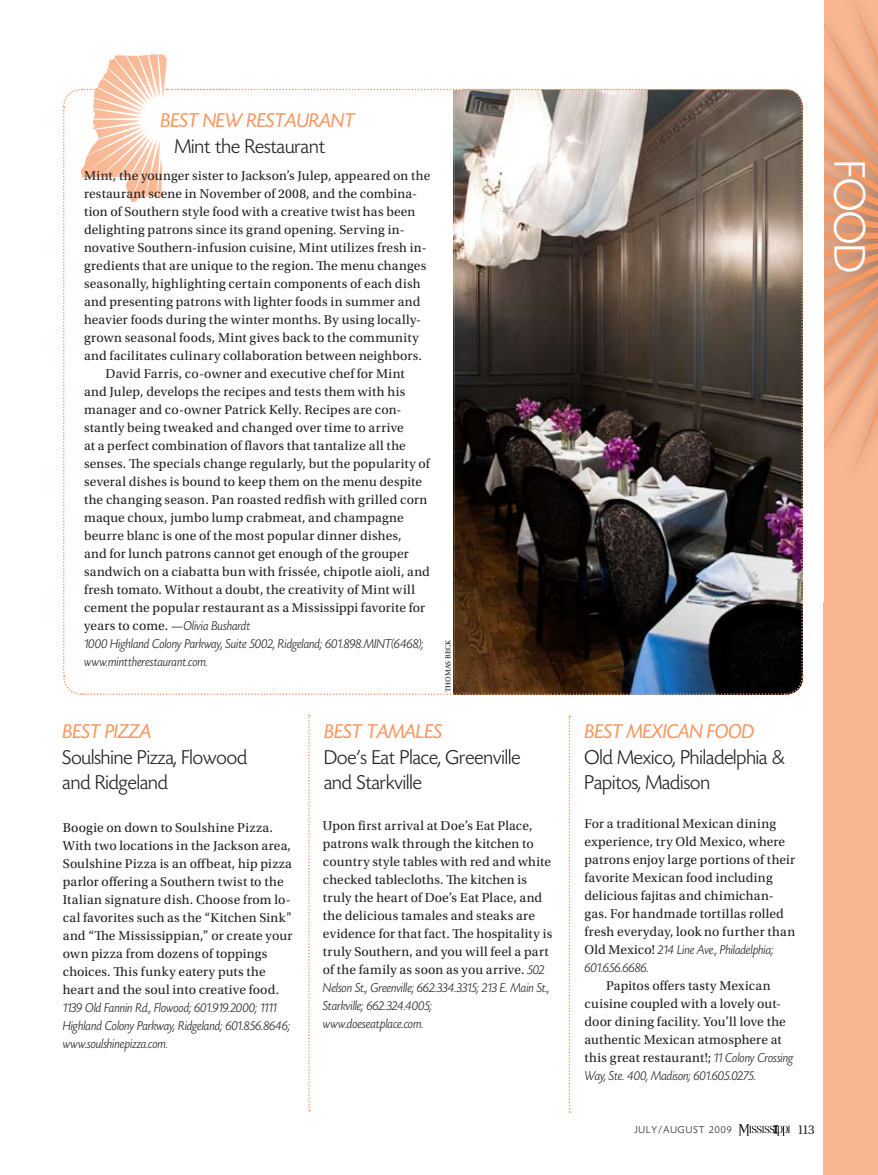
<style>
.page{position:relative;width:878px;height:1175px;background:#fff}
.page>*{position:absolute;margin:0;border:0;box-sizing:border-box;transform-origin:0 0}
.t1{font:300 46.5px "Today Sans HEFOP";color:#fff}
.t2{font:300 21px/25.5px "Today Sans HEFOP";color:#231f20}
.t3{font:italic 21px "Today Sans HEFOP";color:#f79762}
.t4{font:16.5px "Utopia Headline";color:#231f20}
.t5{font:13.5px/18px "Utopia Std";letter-spacing:.015em;color:#231f20}
.t6{font:italic 300 13.5px/18px "Today Sans HEFOP";letter-spacing:.005em;color:#231f20}
.t7{font:300 10.5px "Today Sans HEFOP";letter-spacing:.1em;color:#231f20}
.t8{font:7.5px "Utopia Std Capt";letter-spacing:.01em;color:#231f20}
.s1{font-family:"Utopia Std";font-weight:400;font-style:normal}
.s2{font-family:"Utopia Std";font-weight:400;font-style:normal;font-size:12.75px}
.s3{font-family:"Today Sans HEFOP";font-weight:300;font-style:italic}
.s4{font-weight:400;font-style:italic;color:#f79762}
.s5{font-family:"Gill Sans"}
</style>
<div class="page">
<svg style="left:738px;top:1124px;width:52px;height:11px"></svg>
<div style="left:824px;top:0;width:54px;height:1174px;background:#f9b691"></div>
<svg style="left:824px;top:0;width:54px;height:473px"></svg>
<svg style="left:63px;top:54px;width:740px;height:641px"></svg>
<svg style="left:308px;top:714px;width:2px;height:397px"></svg>
<svg style="left:568px;top:716px;width:2px;height:396px"></svg>
<h2 class="t3" style="left:160px;top:110px;width:11px">BEST</h2>
<h2 class="t3" style="left:203px;top:110px;width:56px">NEW RESTAURA</h2>
<h2 class="t3" style="left:331px;top:110px;width:25px">NT</h2>
<h2 class="t2" style="left:175px;top:134px;width:151px">Mint the Restaurant</h2>
<p class="t5" style="left:84px;top:167px;width:348px">Mint, the younger sister to Jackson’s Julep, appeared on the</p>
<p class="t5" style="left:84px;top:185px;width:335px">restaurant scene in November of 2008, and the combina-</p>
<p class="t5" style="left:84px;top:203px;width:333px">tion of Southern style food with a creative twist has been</p>
<p class="t5" style="left:84px;top:221px;width:322px">delighting patrons since its grand opening. Serving in-</p>
<p class="t5" style="left:84px;top:239px;width:344px">novative Southern-infusion cuisine, Mint utilizes fresh in-</p>
<p class="t5" style="left:84px;top:257px;width:344px">gredients that are unique to the region. The menu changes</p>
<p class="t5" style="left:84px;top:275px;width:338px">seasonally, highlighting certain components of each dish</p>
<p class="t5" style="left:84px;top:293px;width:338px">and presenting patrons with lighter foods in summer and</p>
<p class="t5" style="left:84px;top:311px;width:339px">heavier foods during the winter months. By using locally-</p>
<p class="t5" style="left:84px;top:329px;width:336px">grown seasonal foods, Mint gives back to the community</p>
<p class="t5" style="left:84px;top:347px;width:339px">and facilitates culinary collaboration between neighbors.</p>
<p class="t5" style="left:106px;top:365px;width:300px">David Farris, co-owner and executive chef for Mint</p>
<p class="t5" style="left:84px;top:383px;width:323px">and Julep, develops the recipes and tests them with his</p>
<p class="t5" style="left:84px;top:401px;width:319px">manager and co-owner Patrick Kelly. Recipes are con-</p>
<p class="t5" style="left:84px;top:419px;width:321px">stantly being tweaked and changed over time to arrive</p>
<p class="t5" style="left:84px;top:437px;width:323px">at a perfect combination of flavors that tantalize all the</p>
<p class="t5" style="left:84px;top:455px;width:347px">senses. The specials change regularly, but the popularity of</p>
<p class="t5" style="left:84px;top:473px;width:339px">several dishes is bound to keep them on the menu despite</p>
<p class="t5" style="left:84px;top:491px;width:345px">the changing season. Pan roasted redfish with grilled corn</p>
<p class="t5" style="left:84px;top:509px;width:321px">maque choux, jumbo lump crabmeat, and champagne</p>
<p class="t5" style="left:84px;top:527px;width:319px">beurre blanc is one of the most popular dinner dishes,</p>
<p class="t5" style="left:84px;top:545px;width:326px">and for lunch patrons cannot get enough of the grouper</p>
<p class="t5" style="left:84px;top:563px;width:347px">sandwich on a ciabatta bun with frissée, chipotle aioli, and</p>
<p class="t5" style="left:84px;top:581px;width:332px">fresh tomato. Without a doubt, the creativity of Mint will</p>
<p class="t5" style="left:84px;top:599px;width:342px">cement the popular restaurant as a Mississippi favorite for</p>
<p class="t6" style="left:84px;top:617px;width:340px"><span class="s1">years to come.</span> <span class="s2">—</span>Olivia Bushardt<br>1000 Highland Colony Parkway, Suite 5002, Ridgeland; 601.898.MINT(6468); www.minttherestaurant.com.</p>
<p class="t8" style="left:444px;top:692px;width:54px;rotate:-90deg">thomas beck</p>
<h2 class="t3" style="left:63px;top:720px;width:90px">BEST PIZZA</h2>
<h2 class="t2" style="left:63px;top:745px;width:186px">Soulshine Pizza, Flowood and Ridgeland</h2>
<p class="t5" style="left:63px;top:819px;width:231px">Boogie on down to Soulshine Pizza.<br>With two locations in the Jackson area, Soulshine Pizza is an offbeat, hip pizza parlor offering a Southern twist to the Italian signature dish. Choose from lo&shy;cal favorites such as the “Kitchen Sink” and “The Mississippian,” or create your own pizza from dozens of toppings choices. This funky eatery puts the heart and the soul into creative food.</p>
<p class="t6" style="left:63px;top:999px;width:228px">1139 Old Fannin Rd., Flowood; 601.919.2000; 1111<br>Highland Colony Parkway, Ridgeland; 601.856.8646; www.soulshinepizza.com.</p>
<h2 class="t3" style="left:324px;top:720px;width:119px">BEST TAMALES</h2>
<h2 class="t2" style="left:324px;top:745px;width:198px">Doe’s Eat Place, Greenville and Starkville</h2>
<p class="t5" style="left:323px;top:817px;width:231px">Upon first arrival at Doe’s Eat Place, patrons walk through the kitchen to country style tables with red and white checked tablecloths. The kitchen is truly the heart of Doe’s Eat Place, and the delicious tamales and steaks are evidence for that fact. The hospitality is truly Southern, and you will feel a part of the family as soon as you arrive. <span class="s3">502</span></p>
<p class="t6" style="left:323px;top:979px;width:228px">Nelson St., Greenville; 662.334.3315; 213 E. Main St.,<br>Starkville; 662.324.4005;<br>www.doeseatplace.com.</p>
<h1 class="t1" style="left:873px;top:160px;width:114px;rotate:90deg">FOOD</h1>
<h2 class="t2" style="left:584px;top:719px;width:202px"><span class="s4">BEST MEXICAN FOOD<br></span>Old Mexico, Philadelphia <span class="s5">&amp;<br></span>Papitos, Madison</h2>
<p class="t5" style="left:584px;top:815px;width:212px">For a traditional Mexican dining experience, try Old Mexico, where patrons enjoy large portions of their favorite Mexican food including delicious fajitas and chimichan&shy;gas. For handmade tortillas rolled fresh everyday, look no further than</p>
<p class="t6" style="left:584px;top:941px;width:190px"><span class="s1">Old Mexico!</span> 214 Line Ave., Philadelphia;<br>601.656.6686.</p>
<p class="t5" style="left:584px;top:977px;width:210px;text-indent:22px">Papitos offers tasty Mexican cuisine coupled with a lovely out&shy;door dining facility. You’ll love the authentic Mexican atmosphere at this great restaurant!; <span class="s3">11 Colony Crossing</span></p>
<p class="t6" style="left:584px;top:1067px;width:173px">Way, Ste. 400, Madison; 601.605.0275.</p>
<p class="t7" style="left:634px;top:1124px;width:99px">JULY/AUGUST 2009</p>
<p class="t4" style="left:798px;top:1121px;width:18px">113</p>
</div>
